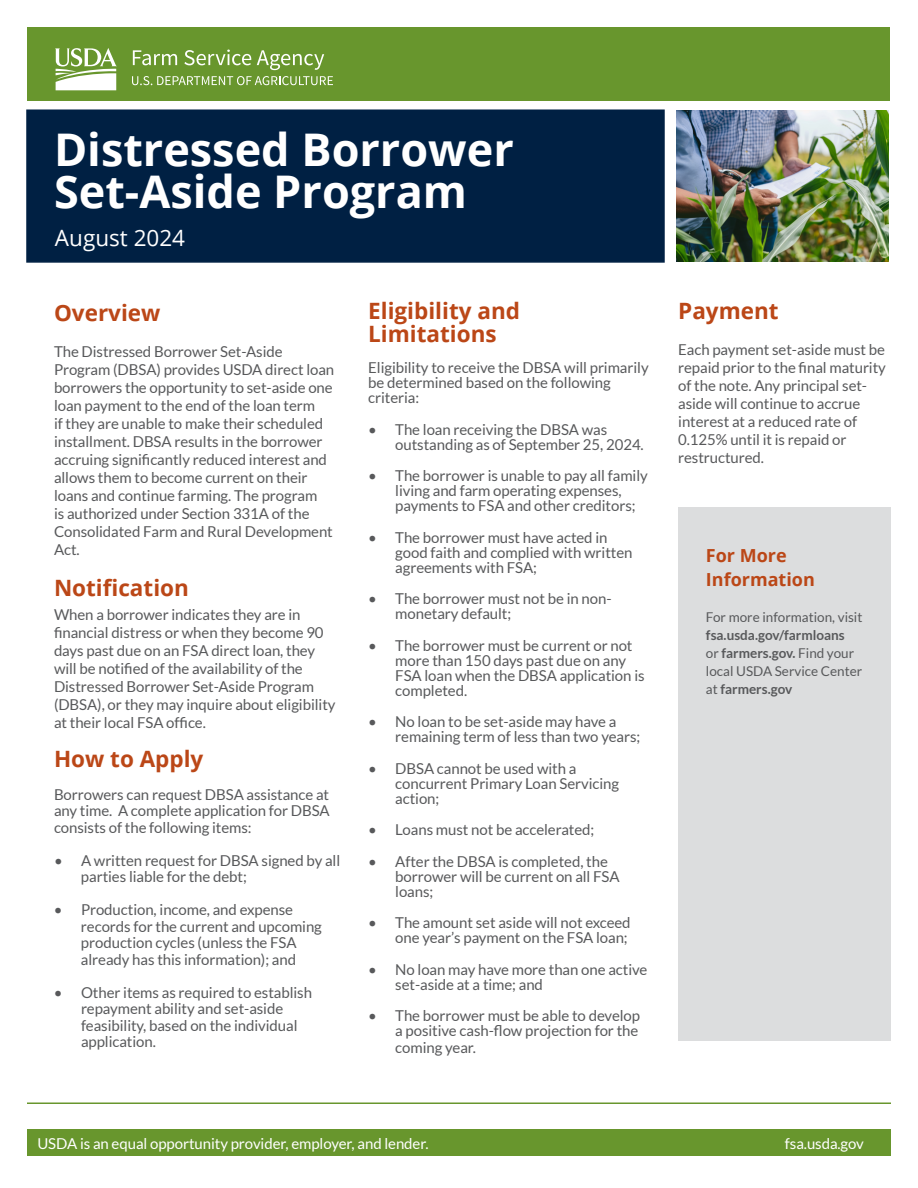
<style>
.page{position:relative;width:918px;height:1188px;background:#fff}
.page>*{position:absolute;margin:0;border:0;box-sizing:border-box;transform-origin:0 0}
.t1{font:700 45px/42px "Open Sans";color:#fff}
.t2{font:700 22.5px/22.5px "Open Sans";color:#bb4717}
.t3{font:22.5px "Open Sans";color:#fff}
.t4{font:700 18px/24px "Open Sans";color:#bb4717}
.t5{font:15px/18px "Lato";letter-spacing:-.005em;color:#58595b}
.t6{font:15px "Lato";letter-spacing:-.005em;color:#fff}
.t7{font:700 13.5px/18px "Lato";color:#58595b}
.t8{font:13.5px "Lato";color:#58595b}
.s1{font-weight:400}
</style>
<div class="page">
<div style="left:678px;top:508px;width:213px;height:533px;background:#dcddde"></div>
<div style="left:26px;top:109px;width:639px;height:154px;background:#002043;border:2px solid #002043"></div>
<div style="left:27px;top:27px;width:863px;height:74px;background:#68962d"></div>
<img style="left:677px;top:110px;width:211px;height:152px">
<hr style="left:27px;top:1102px;width:864px;height:2px;background:#68962d">
<div style="left:27px;top:1129px;width:864px;height:27px;background:#68962d"></div>
<svg style="left:133px;top:50px;width:44px;height:15px"></svg>
<svg style="left:184px;top:50px;width:67px;height:15px"></svg>
<svg style="left:257px;top:50px;width:67px;height:20px"></svg>
<svg style="left:132px;top:76px;width:201px;height:9px"></svg>
<svg style="left:55px;top:48px;width:62px;height:42px"></svg>
<h1 class="t1" style="left:54px;top:127px;width:461px">Distressed Borrower<br>Set-Aside Program</h1>
<h2 class="t3" style="left:55px;top:223px;width:132px">August 2024</h2>
<h2 class="t2" style="left:54px;top:301px;width:108px">Overview</h2>
<p class="t5" style="left:54px;top:343px;width:282px">The Distressed Borrower Set-Aside Program (DBSA) provides USDA direct loan borrowers the opportunity to set-aside one loan payment to the end of the loan term<br>if they are unable to make their scheduled installment. DBSA results in the borrower accruing significantly reduced interest and allows them to become current on their loans and continue farming. The program<br>is authorized under Section 331A of the Consolidated Farm and Rural Development Act.</p>
<h2 class="t2" style="left:54px;top:576px;width:136px">Notification</h2>
<p class="t5" style="left:54px;top:605px;width:283px">When a borrower indicates they are in financial distress or when they become 90 days past due on an FSA direct loan, they will be notified of the availability of the Distressed Borrower Set-Aside Program (DBSA), or they may inquire about eligibility at their local FSA office.</p>
<h2 class="t2" style="left:54px;top:747px;width:151px">How to Apply</h2>
<p class="t5" style="left:54px;top:786px;width:277px;line-height:16.5px;text-align:justify">Borrowers can request DBSA assistance at any time. A complete application for DBSA consists of the following items:</p>
<p class="t5" style="left:81px;top:852px;width:261px;line-height:16.5px;text-indent:-27px">• A written request for DBSA signed by all parties liable for the debt;</p>
<p class="t5" style="left:81px;top:902px;width:242px;line-height:16.5px;text-indent:-27px">• Production, income, and expense records for the current and upcoming production cycles (unless the FSA already has this information); and</p>
<p class="t5" style="left:81px;top:984px;width:233px;line-height:16.5px;text-indent:-27px">• Other items as required to establish repayment ability and set-aside feasibility, based on the individual application.</p>
<h2 class="t2" style="left:368px;top:300px;width:153px">Eligibility and<br>Limitations</h2>
<p class="t5" style="left:368px;top:360px;width:282px;line-height:15px">Eligibility to receive the DBSA will primarily be determined based on the following criteria:</p>
<p class="t5" style="left:395px;top:422px;width:250px;line-height:15px;text-indent:-27px">• The loan receiving the DBSA was outstanding as of September 25, 2024.</p>
<p class="t5" style="left:395px;top:468px;width:254px;line-height:15px;text-indent:-27px">• The borrower is unable to pay all family living and farm operating expenses, payments to FSA and other creditors;</p>
<p class="t5" style="left:395px;top:530px;width:239px;line-height:15px;text-indent:-27px">• The borrower must have acted in good faith and complied with written agreements with FSA;</p>
<p class="t5" style="left:395px;top:591px;width:218px;line-height:15px;text-indent:-27px">• The borrower must not be in non&shy;monetary default;</p>
<p class="t5" style="left:395px;top:638px;width:251px;line-height:15px;text-indent:-27px">• The borrower must be current or not more than 150 days past due on any<br>FSA loan when the DBSA application is completed.</p>
<p class="t5" style="left:395px;top:714px;width:246px;line-height:15px;text-indent:-27px">• No loan to be set-aside may have a remaining term of less than two years;</p>
<p class="t5" style="left:395px;top:761px;width:225px;line-height:15px;text-indent:-27px">• DBSA cannot be used with a concurrent Primary Loan Servicing action;</p>
<p class="t5" style="left:368px;top:821px;width:228px">• Loans must not be accelerated;</p>
<p class="t5" style="left:395px;top:854px;width:226px;line-height:15px;text-indent:-27px">• After the DBSA is completed, the borrower will be current on all FSA loans;</p>
<p class="t5" style="left:368px;top:915px;width:264px;line-height:15px;text-align:right">• The amount set aside will not exceed one year’s payment on the FSA loan;</p>
<p class="t5" style="left:395px;top:962px;width:254px;line-height:15px;text-indent:-27px">• No loan may have more than one active set-aside at a time; and</p>
<p class="t5" style="left:368px;top:1008px;width:273px;line-height:15px;text-align:right">• The borrower must be able to develop a positive cash-flow projection for the</p>
<p class="t5" style="left:395px;top:1038px;width:82px">coming year.</p>
<h2 class="t2" style="left:678px;top:300px;width:102px">Payment</h2>
<p class="t5" style="left:678px;top:341px;width:209px">Each payment set-aside must be repaid prior to the final maturity of the note. Any principal set&shy;aside will continue to accrue interest at a reduced rate of<br>0.125% until it is repaid or restructured.</p>
<p class="t4" style="left:706px;top:543px;width:110px">For More<br>Information</p>
<p class="t8" style="left:706px;top:610px;width:158px">For more information, visit</p>
<p class="t7" style="left:706px;top:626px;width:158px">fsa.usda.gov/farmloans<br><span class="s1">or</span> farmers.gov. <span class="s1">Find your local USDA Service Center at</span> farmers.gov</p>
<p class="t6" style="left:785px;top:1135px;width:81px">fsa.usda.gov</p>
<p class="t6" style="left:37px;top:1135px;width:393px">USDA is an equal opportunity provider, employer, and lender.</p>
<p class="t6" style="left:767px;top:1138px;width:99px">xx.fsa.usda.gov</p>
</div>
